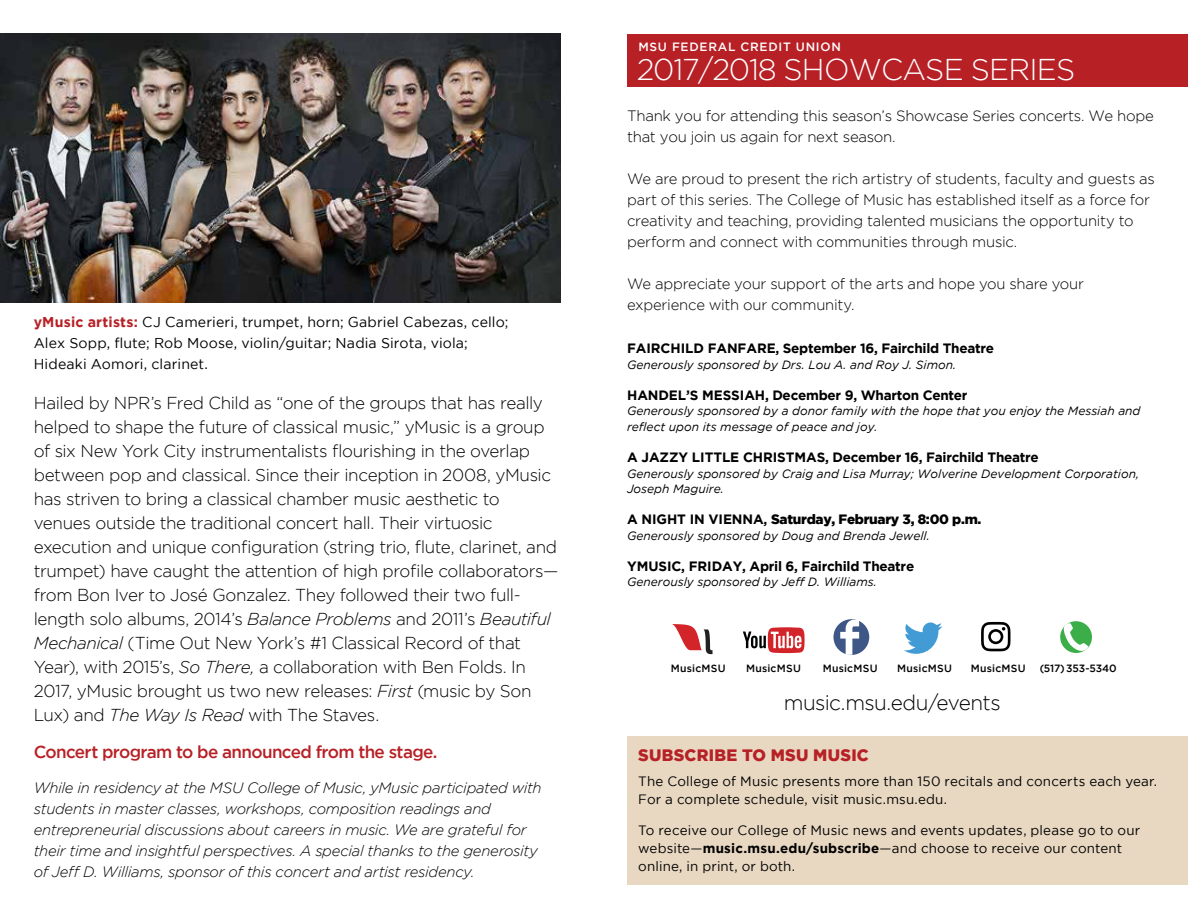
<style>
.page{position:relative;width:1188px;height:918px;background:#fff}
.page>*{position:absolute;margin:0;border:0;box-sizing:border-box;transform-origin:0 0}
.t1{font:300 30px "Gotham";letter-spacing:-.04em;color:#fff}
.t2{font:300 21px "Gotham";letter-spacing:-.03em;color:#000}
.t3{font:300 17.25px/24px "Gotham";letter-spacing:-.025em;color:#000}
.t4{font:500 17.25px "Gotham";letter-spacing:-.04em;color:#b72126}
.t5{font:900 16.5px "Gotham";letter-spacing:.02em;color:#b72126}
.t6{font:300 15px/21px "Gotham";letter-spacing:-.02em;color:#000}
.t7{font:italic 300 15px/21px "Gotham";letter-spacing:-.02em;color:#000}
.t8{font:14.25px/21px "Gotham";letter-spacing:.01em;color:#000}
.t9{font:13.5px/18px "Gotham";letter-spacing:.01em;color:#000}
.t10{font:700 13.5px "Gotham";letter-spacing:-.02em;color:#000}
.t11{font:900 13.5px "Gotham";letter-spacing:-.02em;color:#000}
.t12{font:italic 12px/15.8px "Gotham";color:#000}
.t13{font:500 12px "Gotham";letter-spacing:.065em;color:#fff}
.t14{font:500 10.5px "Gotham";letter-spacing:.02em;color:#000}
.t15{font:500 10.5px "Gotham";letter-spacing:-.015em;color:#000}
.s1{font-weight:700;color:#b72126}
.s2{font-style:italic}
.s3{font-weight:700}
</style>
<div class="page">
<div style="left:627px;top:737px;width:561px;height:148px;background:#e8d8c2"></div>
<div style="left:628px;top:34px;width:560px;height:53px;background:#b72126"></div>
<div style="left:833px;top:619px;width:36px;height:36px;background:#3e5786;border-radius:50%"></div>
<svg style="left:840px;top:620px;width:19px;height:35px"></svg>
<svg style="left:672px;top:624px;width:41px;height:30px"></svg>
<svg style="left:1060px;top:621px;width:32px;height:32px"></svg>
<svg style="left:1063px;top:623px;width:25px;height:28px"></svg>
<svg style="left:743px;top:627px;width:62px;height:26px"></svg>
<svg style="left:904px;top:622px;width:38px;height:32px"></svg>
<svg style="left:981px;top:622px;width:29px;height:29px"></svg>
<img style="left:0;top:34px;width:560px;height:268px">
<p class="t8" style="left:34px;top:311px;width:476px"><span class="s1">yMusic artists:</span> CJ Camerieri, trumpet, horn; Gabriel Cabezas, cello;<br>Alex Sopp, flute; Rob Moose, violin/guitar; Nadia Sirota, viola;<br>Hideaki Aomori, clarinet.</p>
<p class="t3" style="left:34px;top:390px;width:526px">Hailed by NPR’s Fred Child as “one of the groups that has really helped to shape the future of classical music,” yMusic is a group of six New York City instrumentalists flourishing in the overlap between pop and classical. Since their inception in 2008, yMusic has striven to bring a classical chamber music aesthetic to venues outside the traditional concert hall. Their virtuosic execution and unique configuration (string trio, flute, clarinet, and trumpet) have caught the attention of high profile collaborators— from Bon Iver to José Gonzalez. They followed their two full&shy;length solo albums, 2014’s <span class="s2">Balance Problems</span> and 2011’s <span class="s2">Beautiful Mechanical</span> (Time Out New York’s #1 Classical Record of that Year), with 2015’s, <span class="s2">So There,</span> a collaboration with Ben Folds. In 2017, yMusic brought us two new releases: <span class="s2">First</span> (music by Son Lux) and <span class="s2">The Way Is Read</span> with The Staves.</p>
<p class="t4" style="left:34px;top:742px;width:405px">Concert program to be announced from the stage.</p>
<p class="t7" style="left:34px;top:777px;width:509px">While in residency at the MSU College of Music, yMusic participated with students in master classes, workshops, composition readings and entrepreneurial discussions about careers in music. We are grateful for their time and insightful perspectives. A special thanks to the generosity of Jeff D. Williams, sponsor of this concert and artist residency.</p>
<p class="t13" style="left:638px;top:40px;width:204px">MSU Federal Credit Union</p>
<h1 class="t1" style="left:637px;top:53px;width:189px">2017/2018 Showcase</h1>
<h1 class="t1" style="left:971px;top:53px;width:36px">Series</h1>
<p class="t6" style="left:627px;top:105px;width:528px">Thank you for attending this season’s Showcase Series concerts. We hope that you join us again for next season.</p>
<p class="t6" style="left:627px;top:168px;width:529px">We are proud to present the rich artistry of students, faculty and guests as part of this series. The College of Music has established itself as a force for creativity and teaching, providing talented musicians the opportunity to perform and connect with communities through music.</p>
<p class="t6" style="left:627px;top:273px;width:459px">We appreciate your support of the arts and hope you share your experience with our community.</p>
<p class="t10" style="left:627px;top:341px;width:18px">Fairchi</p>
<p class="t10" style="left:685px;top:341px;width:63px">ld Fanfare</p>
<p class="t10" style="left:776px;top:341px;width:220px">, September 16, Fairchild Theatre</p>
<p class="t12" style="left:627px;top:357px;width:331px">Generously sponsored by Drs. Lou A. and Roy J. Simon.</p>
<p class="t10" style="left:627px;top:387px;width:96px">Handel’s Messiah</p>
<p class="t10" style="left:765px;top:387px;width:204px">, December 9, Wharton Center</p>
<p class="t12" style="left:627px;top:403px;width:515px">Generously sponsored by a donor family with the hope that you enjoy the Messiah and reflect upon its message of peace and joy.</p>
<p class="t10" style="left:627px;top:449px;width:73px">A Jazzy Litt</p>
<p class="t10" style="left:722px;top:449px;width:41px">le Christmas</p>
<p class="t10" style="left:825px;top:449px;width:215px">, December 16, Fairchild Theatre</p>
<p class="t12" style="left:627px;top:466px;width:514px">Generously sponsored by Craig and Lisa Murray; Wolverine Development Corporation,<br>Joseph Maguire.</p>
<p class="t11" style="left:627px;top:512px;width:356px"><span class="s3">A Ni ght i n Vie nna,</span> Saturday, February 3, 8:00 p.m.</p>
<p class="t12" style="left:627px;top:528px;width:304px">Generously sponsored by Doug and Brenda Jewell.</p>
<p class="t10" style="left:627px;top:558px;width:289px">yMusic, Fri day, April 6, Fairchild Theatre</p>
<p class="t12" style="left:627px;top:574px;width:251px">Generously sponsored by Jeff D. Williams.</p>
<p class="t14" style="left:671px;top:663px;width:56px">M usicMSU</p>
<p class="t14" style="left:746px;top:663px;width:56px">M usicMSU</p>
<p class="t14" style="left:823px;top:663px;width:56px">M usicMSU</p>
<p class="t14" style="left:897px;top:663px;width:56px">M usicMSU</p>
<p class="t14" style="left:971px;top:663px;width:56px">M usicMSU</p>
<p class="t15" style="left:1040px;top:663px;width:78px">(517) 353-5340</p>
<p class="t2" style="left:784px;top:691px;width:219px">music.msu.edu/events</p>
<p class="t5" style="left:638px;top:746px;width:232px">SUBSCRIBE TO MSU MUSIC</p>
<p class="t9" style="left:638px;top:772px;width:520px">The College of Music presents more than 150 recitals and concerts each year.<br>For a complete schedule, visit music.msu.edu.</p>
<p class="t9" style="left:638px;top:821px;width:504px">To receive our College of Music news and events updates, please go to our website—<span class="s3">music.msu.edu/subscribe</span>—and choose to receive our content online, in print, or both.</p>
</div>
